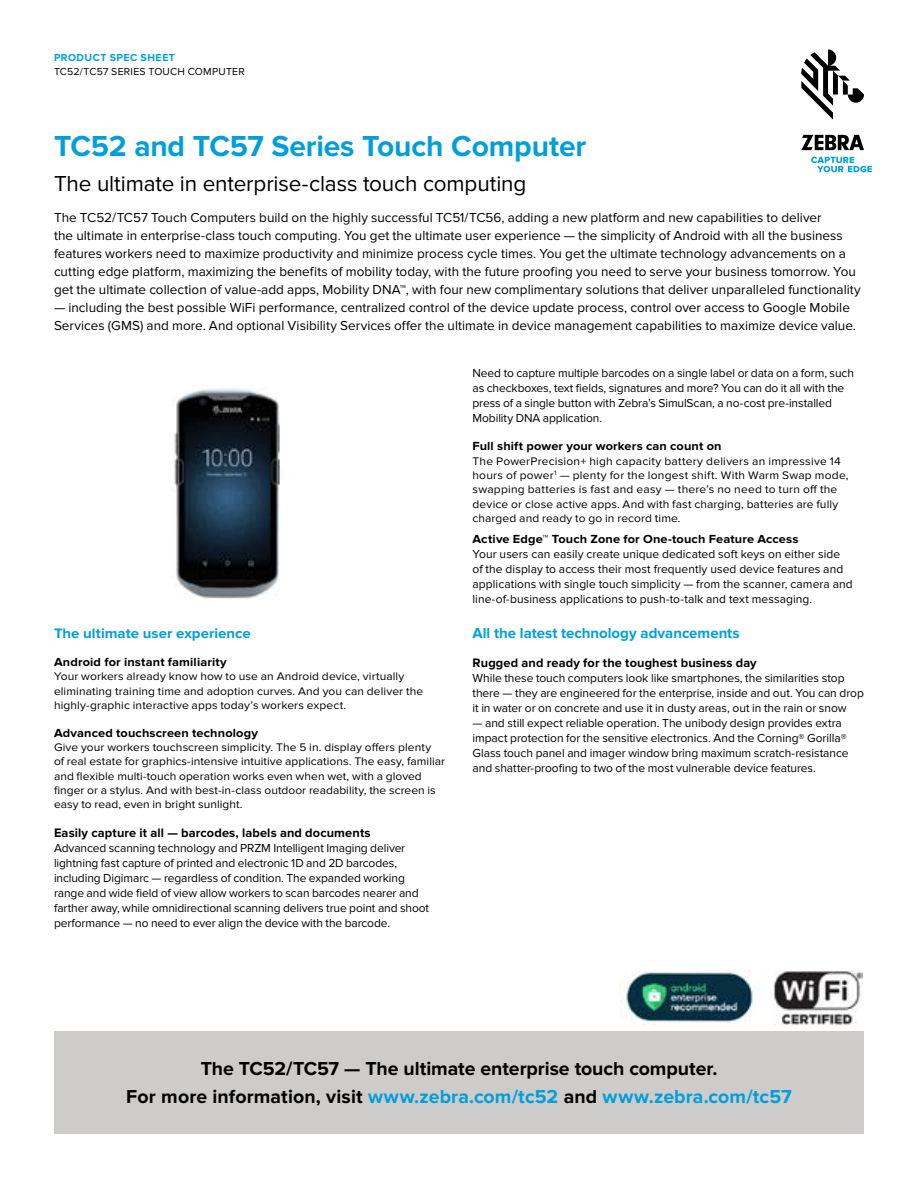
<style>
.page{position:relative;width:918px;height:1188px;background:#fff}
.page>*{position:absolute;margin:0;border:0;box-sizing:border-box;transform-origin:0 0}
.t1{font:700 30px "Proxima Nova";letter-spacing:-.01em;color:#009fdb}
.t2{font:22.5px "Proxima Nova";letter-spacing:-.01em;color:#000}
.t3{font:700 19.5px/27.8px "Proxima Nova";color:#000;text-align:center}
.t4{font:700 15px "Proxima Nova";letter-spacing:.005em;color:#009fdb}
.t5{font:700 14.25px "Proxima Nova";color:#009fdb;scale:1.05 1}
.t6{font:13.5px/18px "Proxima Nova";color:#000}
.t7{font:700 12.75px "Proxima Nova";letter-spacing:.01em;color:#000}
.t8{font:700 12.15px "Proxima Nova";letter-spacing:.01em;color:#000;scale:1.05 1}
.t9{font:12px/15px "Proxima Nova";letter-spacing:-.005em;color:#000}
.t10{font:11.4px/14.2px "Proxima Nova";letter-spacing:.01em;color:#000;scale:1.05 1}
.t11{font:10.5px "Proxima Nova";letter-spacing:.025em;color:#000}
.t12{font:700 10.5px "Proxima Nova";letter-spacing:.045em;color:#009fdb}
.s1{color:#009fdb}
</style>
<div class="page">
<div style="left:54px;top:1031px;width:810px;height:103px;background:#cdcccb"></div>
<img style="left:172px;top:388px;width:108px;height:211px">
<img style="left:621px;top:971px;width:241px;height:53px">
<svg style="left:801px;top:50px;width:63px;height:70px"></svg>
<svg style="left:801px;top:135px;width:63px;height:15px"></svg>
<svg style="left:811px;top:157px;width:61px;height:15px"></svg>
<p class="t12" style="left:54px;top:51px;width:123px">PRODUCT SPEC SHEET</p>
<p class="t11" style="left:54px;top:66px;width:192px">TC52/TC57 SERIES TOUCH COMPUTER</p>
<h1 class="t1" style="left:54px;top:129px;width:534px">TC52 and TC57 Series Touch Computer</h1>
<h2 class="t2" style="left:54px;top:170px;width:474px">The ultimate in enterprise-class touch computing</h2>
<p class="t6" style="left:54px;top:209px;width:808px">The TC52/TC57 Touch Computers build on the highly successful TC51/TC56, adding a new platform and new capabilities to deliver<br>the ultimate in enterprise-class touch computing. You get the ultimate user experience — the simplicity of Android with all the business features workers need to maximize productivity and minimize process cycle times. You get the ultimate technology advancements on a cutting edge platform, maximizing the benefits of mobility today, with the future proofing you need to serve your business tomorrow. You get the ultimate collection of value-add apps, Mobility DNA™, with four new complimentary solutions that deliver unparalleled functionality</p>
<p class="t6" style="left:54px;top:299px;width:804px">— including the best possible WiFi performance, centralized control of the device update process, control over access to Google Mobile<br>Services (GMS) and more. And optional Visibility Services offer the ultimate in device management capabilities to maximize device value.</p>
<p class="t5" style="left:54px;top:625px;width:189px">The ultimate user experience</p>
<p class="t8" style="left:54px;top:655px;width:166px">Android for instant familiarity</p>
<p class="t10" style="left:54px;top:670px;width:353px">Your workers already know how to use an Android device, virtually eliminating training time and adoption curves. And you can deliver the highly-graphic interactive apps today’s workers expect.</p>
<p class="t8" style="left:54px;top:726px;width:196px">Advanced touchscreen technology</p>
<p class="t10" style="left:54px;top:740px;width:374px">Give your workers touchscreen simplicity. The 5 in. display offers plenty<br>of real estate for graphics-intensive intuitive applications. The easy, familiar and flexible multi-touch operation works even when wet, with a gloved finger or a stylus. And with best-in-class outdoor readability, the screen is easy to read, even in bright sunlight.</p>
<p class="t7" style="left:54px;top:825px;width:318px">Easily capture it all — barcodes, labels and documents</p>
<p class="t9" style="left:54px;top:841px;width:377px">Advanced scanning technology and PRZM Intelligent Imaging deliver lightning fast capture of printed and electronic 1D and 2D barcodes, including Digimarc — regardless of condition. The expanded working range and wide field of view allow workers to scan barcodes nearer and farther away, while omnidirectional scanning delivers true point and shoot performance — no need to ever align the device with the barcode.</p>
<p class="t9" style="left:472px;top:365px;width:383px">Need to capture multiple barcodes on a single label or data on a form, such as checkboxes, text fields, signatures and more? You can do it all with the press of a single button with Zebra’s SimulScan, a no-cost pre-installed Mobility DNA application.</p>
<p class="t8" style="left:472px;top:439px;width:239px">Full shift power your workers can count on</p>
<p class="t10" style="left:472px;top:454px;width:360px">The PowerPrecision+ high capacity battery delivers an impressive 14 hours of power<sup>1</sup> — plenty for the longest shift. With Warm Swap mode, swapping batteries is fast and easy — there’s no need to turn off the device or close active apps. And with fast charging, batteries are fully charged and ready to go in record time.</p>
<p class="t8" style="left:472px;top:532px;width:312px">Active Edge™ Touch Zone for One-touch Feature Access</p>
<p class="t9" style="left:472px;top:547px;width:382px">Your users can easily create unique dedicated soft keys on either side of the display to access their most frequently used device features and applications with single touch simplicity — from the scanner, camera and line-of-business applications to push-to-talk and text messaging.</p>
<p class="t4" style="left:472px;top:624px;width:269px">All the latest technology advancements</p>
<p class="t7" style="left:472px;top:655px;width:286px">Rugged and ready for the toughest business day</p>
<p class="t9" style="left:472px;top:671px;width:393px">While these touch computers look like smartphones, the similarities stop there — they are engineered for the enterprise, inside and out. You can drop it in water or on concrete and use it in dusty areas, out in the rain or snow</p>
<p class="t9" style="left:472px;top:716px;width:378px">— and still expect reliable operation. The unibody design provides extra impact protection for the sensitive electronics. And the Corning® Gorilla® Glass touch panel and imager window bring maximum scratch-resistance and shatter-proofing to two of the most vulnerable device features.</p>
<h3 class="t3" style="left:126px;top:1055px;width:667px">The TC52/TC57 — The ultimate enterprise touch computer.<br>For more information, visit <span class="s1">www.zebra.com/tc52</span> and <span class="s1">www.zebra.com/tc57</span></h3>
</div>
